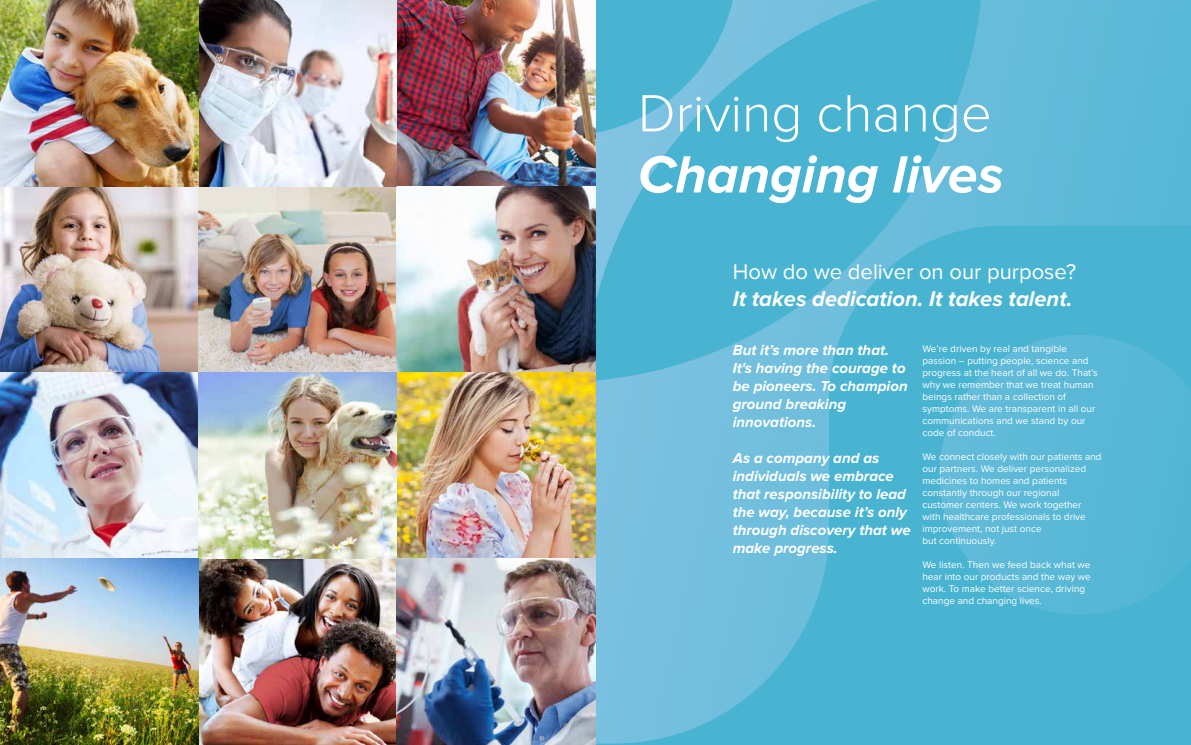
<style>
.page{position:relative;width:1191px;height:745px;background:#fff}
.page>*{position:absolute;margin:0;border:0;box-sizing:border-box;transform-origin:0 0}
.t1{font:300 54.2px "Proxima Nova";color:#fff}
.t2{font:italic 700 54.2px "Proxima Nova";color:#fff}
.t3{font:italic 700 22px "Proxima Nova";color:#fff}
.t4{font:22px "Proxima Nova";color:#fff}
.t5{font:italic 700 15px/18px "Proxima Nova";color:#fff}
.t6{font:10px/12px "Proxima Nova";color:#fff}
</style>
<div class="page">
<svg style="left:595px;top:0;width:596px;height:743px;background:#5ab8d6"></svg>
<svg style="left:939px;top:334px;width:252px;height:280px;background:#56b7d5"></svg>
<svg style="left:595px;top:0;width:282px;height:302px;background:#53b6d4"></svg>
<svg style="left:595px;top:0;width:35px;height:29px"></svg>
<img style="left:0;top:0;width:595px;height:744px">
<h1 class="t1" style="left:638px;top:82px;width:355px">Driving change</h1>
<h1 class="t2" style="left:638px;top:144px;width:367px">Changing lives</h1>
<h2 class="t4" style="left:732px;top:259px;width:345px">How do we deliver on our purpose?</h2>
<h2 class="t3" style="left:732px;top:286px;width:341px">It takes dedication. It takes talent.</h2>
<p class="t6" style="left:922px;top:342px;width:177px">We’re driven by real and tangible passion – putting people, science and progress at the heart of all we do. That’s why we remember that we treat human beings rather than a collection of symptoms. We are transparent in all our communications and we stand by our code of conduct.</p>
<p class="t6" style="left:922px;top:450px;width:181px">We connect closely with our patients and our partners. We deliver personalized medicines to homes and patients constantly through our regional customer centers. We work together with healthcare professionals to drive improvement, not just once<br>but continuously.</p>
<p class="t6" style="left:922px;top:558px;width:170px">We listen. Then we feed back what we hear into our products and the way we work. To make better science, driving change and changing lives.</p>
<h3 class="t5" style="left:732px;top:341px;width:176px">But it’s more than that.<br>It's having the courage to be pioneers. To champion ground breaking innovations.</h3>
<h3 class="t5" style="left:732px;top:449px;width:179px">As a company and as individuals we embrace that responsibility to lead the way, because it’s only through discovery that we make progress.</h3>
</div>
